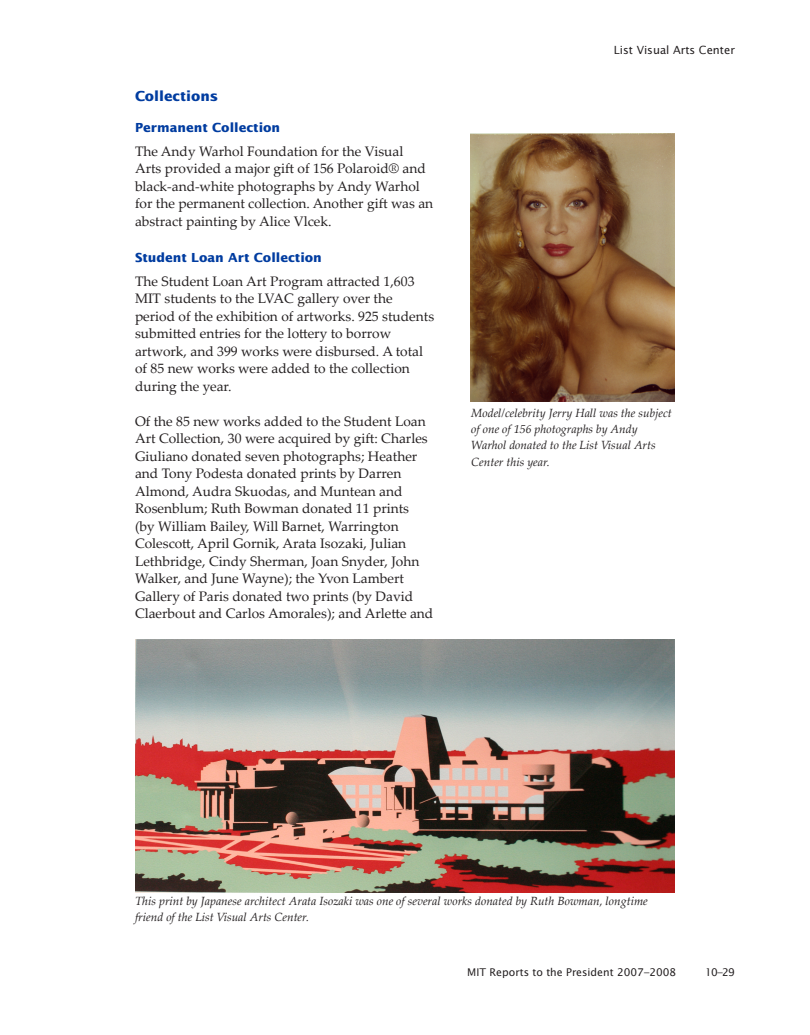
<style>
.page{position:relative;width:810px;height:1035px;background:#fff}
.page>*{position:absolute;margin:0;border:0;box-sizing:border-box;transform-origin:0 0}
.t1{font:13.75px/17.5px "Palatino Linotype";color:#231f20}
.t2{font:700 13.75px "Lucida Sans Std";color:#003ca0}
.t3{font:700 12.5px "Lucida Sans Std";color:#003ca0}
.t4{font:italic 11.88px/16.2px "Palatino Linotype";color:#231f20}
.t5{font:11.25px "Lucida Sans Std";color:#231f20}
.t6{font:10.62px "Lucida Sans Std";color:#231f20}
</style>
<div class="page">
<img style="left:470px;top:134px;width:205px;height:267px">
<img style="left:135px;top:640px;width:540px;height:252px">
<p class="t5" style="left:614px;top:43px;width:123px">List Visual Arts Center</p>
<p class="t2" style="left:135px;top:88px;width:85px">Collections</p>
<p class="t3" style="left:135px;top:120px;width:147px">Permanent Collection</p>
<p class="t1" style="left:135px;top:142px;width:300px">The Andy Warhol Foundation for the Visual Arts provided a major gift of 156 Polaroid® and black-and-white photographs by Andy Warhol for the permanent collection. Another gift was an abstract painting by Alice Vlcek.</p>
<p class="t3" style="left:135px;top:250px;width:188px">Student Loan Art Collection</p>
<p class="t1" style="left:135px;top:272px;width:301px">The Student Loan Art Program attracted 1,603<br>MIT students to the LVAC gallery over the period of the exhibition of artworks. 925 students submitted entries for the lottery to borrow artwork, and 399 works were disbursed. A total of 85 new works were added to the collection during the year.</p>
<p class="t1" style="left:135px;top:412px;width:300px">Of the 85 new works added to the Student Loan Art Collection, 30 were acquired by gift: Charles Giuliano donated seven photographs; Heather and Tony Podesta donated prints by Darren Almond, Audra Skuodas, and Muntean and Rosenblum; Ruth Bowman donated 11 prints<br>(by William Bailey, Will Barnet, Warrington Colescott, April Gornik, Arata Isozaki, Julian Lethbridge, Cindy Sherman, Joan Snyder, John Walker, and June Wayne); the Yvon Lambert Gallery of Paris donated two prints (by David Claerbout and Carlos Amorales); and Arlette and</p>
<p class="t4" style="left:471px;top:404px;width:202px">Model/celebrity Jerry Hall was the subject of one of 156 photographs by Andy<br>Warhol donated to the List Visual Arts<br>Center this year.</p>
<p class="t4" style="left:135px;top:892px;width:514px">This print by Japanese architect Arata Isozaki was one of several works donated by Ruth Bowman, longtime friend of the List Visual Arts Center.</p>
<p class="t6" style="left:467px;top:966px;width:211px">MIT Reports to the President 2007–2008</p>
<p class="t6" style="left:705px;top:966px;width:32px">10–29</p>
</div>
